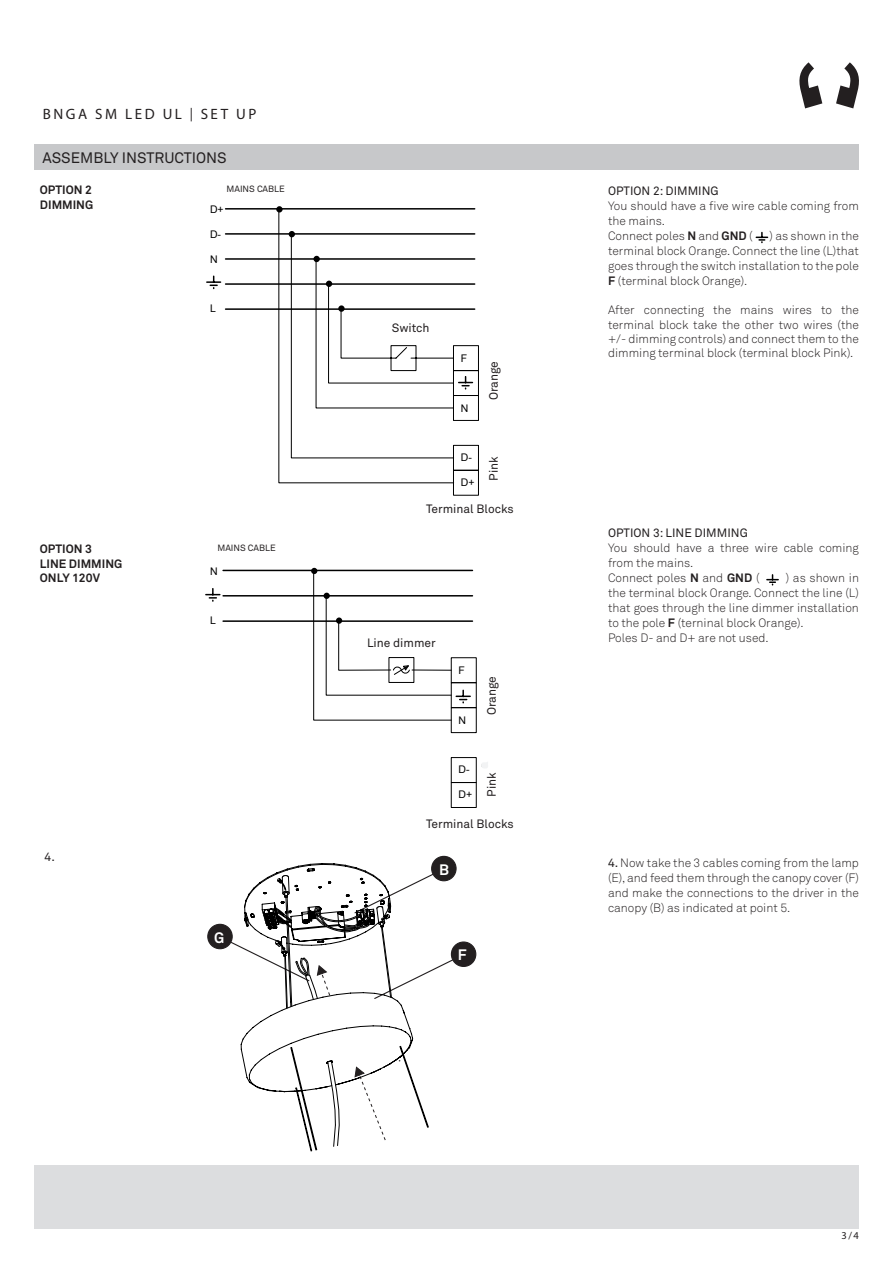
<style>
.page{position:relative;width:893px;height:1263px;background:#fff}
.page>*{position:absolute;margin:0;border:0;box-sizing:border-box;transform-origin:0 0}
.t1{font:15px "Akkurat";color:#231f20}
.t2{font:15px "Myriad Pro";letter-spacing:.17em;color:#231f20}
.t3{font:700 15px "Akkurat";color:#fff}
.t4{font:300 12px/15px "Akkurat";color:#231f20;text-align:justify}
.t5{font:12px "Akkurat";color:#231f20}
.t6{font:700 12px "Akkurat";color:#231f20}
.t7{font:10.5px "Arial";color:#000}
.t8{font:10.5px "Myriad Pro";color:#231f20}
.t9{font:9px "Akkurat";color:#231f20}
.s1{font-size:13.5px}
.s2{font-weight:700}
.s3{font-weight:400}
</style>
<div class="page">
<div style="left:34px;top:145px;width:825px;height:25px;background:#c7c8ca"></div>
<div style="left:34px;top:1165px;width:825px;height:64px;background:#dcdddf"></div>
<svg style="left:799px;top:62px;width:23px;height:46px"></svg>
<svg style="left:836px;top:62px;width:23px;height:46px"></svg>
<svg style="left:756px;top:232px;width:11px;height:11px"></svg>
<svg style="left:767px;top:575px;width:11px;height:10px"></svg>
<hr style="left:226px;top:208px;width:249px;height:2px;background:#000">
<hr style="left:226px;top:233px;width:249px;height:2px;background:#000">
<hr style="left:226px;top:258px;width:249px;height:2px;background:#000">
<hr style="left:226px;top:283px;width:249px;height:2px;background:#000">
<hr style="left:226px;top:308px;width:249px;height:2px;background:#000">
<svg style="left:278px;top:208px;width:176px;height:276px"></svg>
<svg style="left:289px;top:231px;width:6px;height:6px"></svg>
<div style="left:276px;top:206px;width:7px;height:7px;border:3px solid #000;border-radius:50%"></div>
<svg style="left:315px;top:258px;width:164px;height:238px"></svg>
<svg style="left:207px;top:276px;width:14px;height:13px"></svg>
<svg style="left:206px;top:589px;width:14px;height:12px"></svg>
<hr style="left:223px;top:570px;width:249px;height:1px;background:#000">
<hr style="left:223px;top:595px;width:249px;height:1px;background:#000">
<hr style="left:223px;top:620px;width:249px;height:2px;background:#000">
<div style="left:451px;top:657px;width:26px;height:26px;border:1px solid #000"></div>
<div style="left:451px;top:682px;width:26px;height:26px;border:1px solid #000"></div>
<div style="left:451px;top:707px;width:26px;height:26px;border:1px solid #000"></div>
<div style="left:451px;top:782px;width:26px;height:26px;border:1px solid #000"></div>
<div style="left:451px;top:757px;width:26px;height:26px;border:1px solid #000"></div>
<svg style="left:481px;top:762px;width:7px;height:6px"></svg>
<svg style="left:311px;top:568px;width:159px;height:153px"></svg>
<div style="left:432px;top:856px;width:24px;height:25px;background:#231f20;border-radius:50%"></div>
<div style="left:431px;top:856px;width:26px;height:25px;border:1px solid #231f20;border-radius:50%"></div>
<div style="left:451px;top:942px;width:25px;height:24px;background:#231f20;border-radius:50%"></div>
<div style="left:451px;top:941px;width:25px;height:26px;border:1px solid #231f20;border-radius:50%"></div>
<div style="left:208px;top:924px;width:24px;height:25px;background:#231f20;border-radius:50%"></div>
<div style="left:207px;top:924px;width:26px;height:25px;border:1px solid #231f20;border-radius:50%"></div>
<svg style="left:230px;top:863px;width:224px;height:288px"></svg>
<p class="t2" style="left:43px;top:104px;width:215px">BNGA SM LED UL <span class="s1">|</span> SET UP</p>
<p class="t1" style="left:43px;top:148px;width:186px">ASSEMBLY INSTRUCTIONS</p>
<p class="t6" style="left:40px;top:183px;width:54px">OPTION 2</p>
<p class="t6" style="left:40px;top:197px;width:55px">DIMMING</p>
<p class="t9" style="left:226px;top:183px;width:60px">MAINS CABLE</p>
<p class="t7" style="left:210px;top:202px;width:15px">D+</p>
<p class="t7" style="left:210px;top:227px;width:13px">D-</p>
<p class="t7" style="left:210px;top:252px;width:9px">N</p>
<p class="t7" style="left:210px;top:302px;width:7px">L</p>
<p class="t6" style="left:40px;top:541px;width:54px">OPTION 3</p>
<p class="t6" style="left:40px;top:556px;width:84px">LINE DIMMING</p>
<p class="t6" style="left:40px;top:570px;width:62px">ONLY 120V</p>
<p class="t9" style="left:217px;top:542px;width:60px">MAINS CABLE</p>
<p class="t7" style="left:210px;top:564px;width:9px">N</p>
<p class="t7" style="left:210px;top:614px;width:7px">L</p>
<p class="t5" style="left:45px;top:849px;width:12px">4.</p>
<p class="t3" style="left:214px;top:928px;width:12px">G</p>
<p class="t5" style="left:392px;top:320px;width:39px">Switch</p>
<p class="t7" style="left:461px;top:351px;width:8px">F</p>
<p class="t7" style="left:461px;top:401px;width:9px">N</p>
<p class="t5" style="left:486px;top:400px;width:41px;rotate:-90deg">Orange</p>
<p class="t7" style="left:461px;top:451px;width:13px">D-</p>
<p class="t7" style="left:461px;top:475px;width:15px">D+</p>
<p class="t5" style="left:486px;top:481px;width:26px;rotate:-90deg">Pink</p>
<p class="t5" style="left:426px;top:501px;width:89px">Terminal Blocks</p>
<p class="t5" style="left:367px;top:635px;width:70px">Line dimmer</p>
<p class="t7" style="left:459px;top:663px;width:8px">F</p>
<p class="t7" style="left:459px;top:713px;width:9px">N</p>
<p class="t5" style="left:484px;top:715px;width:41px;rotate:-90deg">Orange</p>
<p class="t7" style="left:459px;top:763px;width:13px">D-</p>
<p class="t7" style="left:459px;top:788px;width:15px">D+</p>
<p class="t5" style="left:484px;top:797px;width:26px;rotate:-90deg">Pink</p>
<p class="t5" style="left:426px;top:816px;width:89px">Terminal Blocks</p>
<p class="t3" style="left:439px;top:860px;width:11px">B</p>
<p class="t3" style="left:458px;top:945px;width:10px">F</p>
<p class="t5" style="left:608px;top:183px;width:112px">OPTION 2: DIMMING</p>
<p class="t4" style="left:608px;top:198px;width:252px">You should have a five wire cable coming from the mains.</p>
<p class="t4" style="left:608px;top:228px;width:146px">Connect poles <span class="s2">N</span> and <span class="s2">GND</span> (</p>
<p class="t4" style="left:608px;top:228px;width:252px;text-indent:161px">) as shown in the terminal block Orange. Connect the line (L)that goes through the switch installation to the pole <span class="s2">F</span> (terminal block Orange).</p>
<p class="t4" style="left:608px;top:302px;width:252px;line-height:14.4px">After connecting the mains wires to the terminal block take the other two wires (the +/- dimming controls) and connect them to the dimming terminal block (terminal block Pink).</p>
<p class="t5" style="left:608px;top:526px;width:141px">OPTION 3: LINE DIMMING</p>
<p class="t4" style="left:608px;top:540px;width:252px">You should have a three wire cable coming from the mains.</p>
<p class="t4" style="left:608px;top:570px;width:153px">Connect poles <span class="s2">N</span> and <span class="s2">GND</span> (</p>
<p class="t4" style="left:608px;top:570px;width:252px;text-indent:178px">) as shown in the terminal block Orange. Connect the line (L) that goes through the line dimmer installation to the pole <span class="s2">F</span> (terninal block Orange).</p>
<p class="t4" style="left:608px;top:630px;width:162px">Poles D- and D+ are not used.</p>
<p class="t4" style="left:608px;top:855px;width:252px"><span class="s3">4.</span> Now take the 3 cables coming from the lamp (E), and feed them through the canopy cover (F) and make the connections to the driver in the canopy (B) as indicated at point 5.</p>
<p class="t8" style="left:841px;top:1229px;width:19px">3/4</p>
</div>
